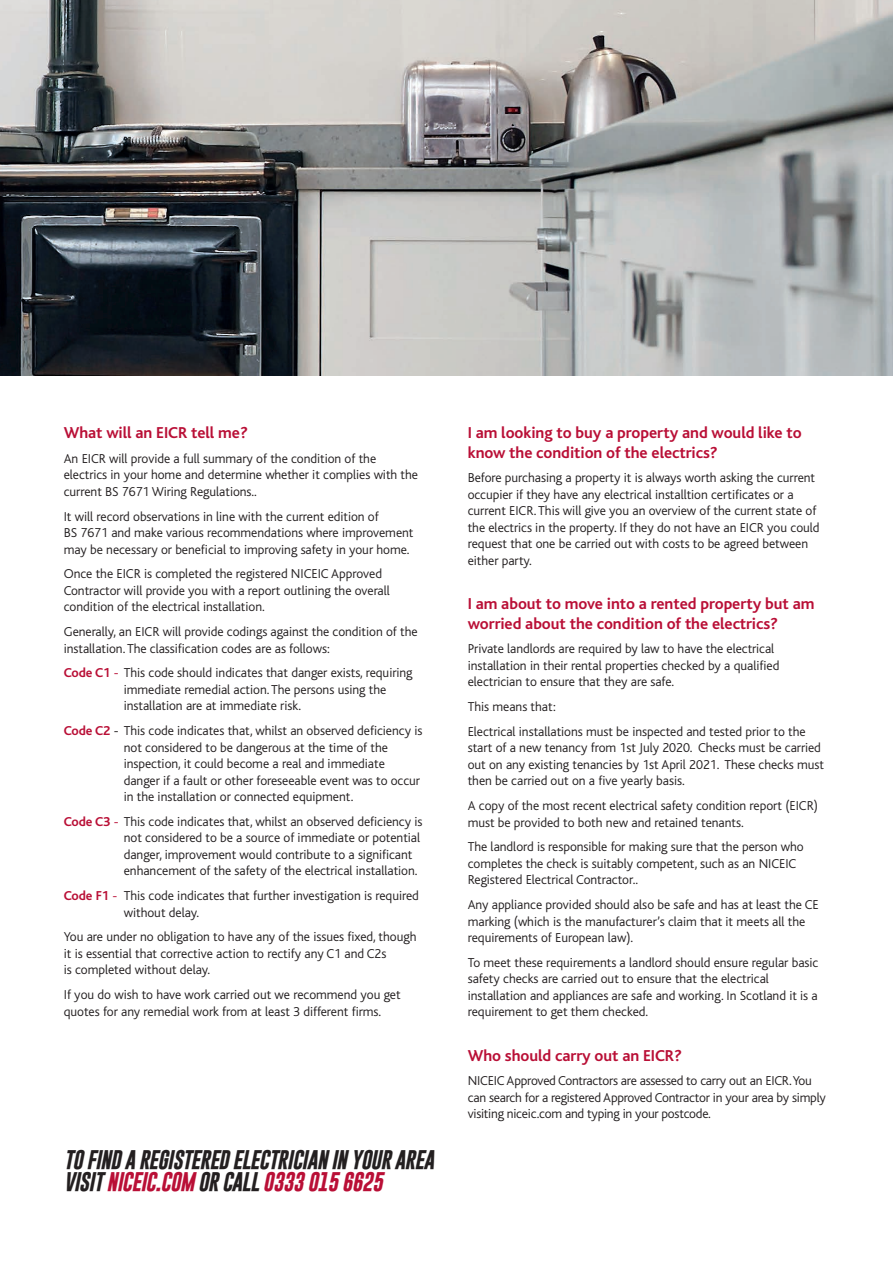
<style>
.page{position:relative;width:893px;height:1263px;background:#fff}
.page>*{position:absolute;margin:0;border:0;box-sizing:border-box;transform-origin:0 0}
.t1{font:italic 700 19.5px "Gobold";letter-spacing:-.03em;color:#231f20}
.t2{font:italic 700 19.5px "Gobold";letter-spacing:-.03em;color:#b90f36}
.t3{font:700 16.5px "Bliss";letter-spacing:-.005em;color:#b90f36}
.t4{font:300 13.5px/16.5px "Bliss";letter-spacing:-.005em;color:#231f20}
.s1{font-weight:700;color:#b90f36}
.s2{color:#b90f36}
.s3{color:#231f20}
</style>
<div class="page">
<img style="left:0;top:0;width:893px;height:375px">
<p class="t3" style="left:64px;top:426px;width:186px">What will an EICR tell me?</p>
<p class="t4" style="left:64px;top:451px;width:314px">An EICR will provide a full summary of the condition of the</p>
<p class="t4" style="left:64px;top:468px;width:356px">electrics in your home and determine whether it complies with the</p>
<p class="t4" style="left:64px;top:484px;width:195px">current BS 7671 Wiring Regulations..</p>
<p class="t4" style="left:64px;top:509px;width:316px">It will record observations in line with the current edition of</p>
<p class="t4" style="left:64px;top:526px;width:351px">BS 7671 and make various recommendations where improvement may be necessary or beneficial to improving safety in your home.</p>
<p class="t4" style="left:64px;top:567px;width:328px">Once the EICR is completed the registered NICEIC Approved<br>Contractor will provide you with a report outlining the overall condition of the electrical installation.</p>
<p class="t4" style="left:64px;top:625px;width:355px">Generally, an EICR will provide codings against the condition of the</p>
<p class="t4" style="left:64px;top:641px;width:267px">installation. The classification codes are as follows:</p>
<p class="t4" style="left:64px;top:666px;width:350px"><span class="s1">Code C1</span> <span class="s2">-</span> This code should indicates that danger exists, requiring</p>
<p class="t4" style="left:124px;top:682px;width:264px">immediate remedial action. The persons using the</p>
<p class="t4" style="left:124px;top:699px;width:179px">installation are at immediate risk.</p>
<p class="t4" style="left:64px;top:724px;width:360px"><span class="s1">Code C2</span> - This code indicates that, whilst an observed deficiency is</p>
<p class="t4" style="left:124px;top:740px;width:266px">not considered to be dangerous at the time of the</p>
<p class="t4" style="left:124px;top:757px;width:263px">inspection, it could become a real and immediate</p>
<p class="t4" style="left:124px;top:773px;width:298px">danger if a fault or other foreseeable event was to occur</p>
<p class="t4" style="left:124px;top:790px;width:231px">in the installation or connected equipment.</p>
<p class="t4" style="left:64px;top:814px;width:360px"><span class="s1">Code C3</span> <span class="s2">-</span> This code indicates that, whilst an observed deficiency is</p>
<p class="t4" style="left:124px;top:831px;width:298px">not considered to be a source of immediate or potential</p>
<p class="t4" style="left:124px;top:847px;width:290px">danger, improvement would contribute to a significant</p>
<p class="t4" style="left:124px;top:864px;width:295px">enhancement of the safety of the electrical installation.</p>
<p class="t4" style="left:124px;top:889px;width:297px;text-indent:-60px"><span class="s1">Code F1</span> <span class="s2">-</span> This code indicates that further investigation is required without delay.</p>
<p class="t4" style="left:64px;top:930px;width:354px">You are under no obligation to have any of the issues fixed, though</p>
<p class="t4" style="left:64px;top:946px;width:324px">it is essential that corrective action to rectify any C1 and C2s</p>
<p class="t4" style="left:64px;top:963px;width:148px">is completed without delay.</p>
<p class="t4" style="left:64px;top:988px;width:338px">If you do wish to have work carried out we recommend you get</p>
<p class="t4" style="left:64px;top:1004px;width:319px">quotes for any remedial work from at least 3 different firms.</p>
<p class="t1" style="left:64px;top:1150px;width:372px">TO FIND A REGISTERED ELECTRICIAN IN YOUR AREA</p>
<p class="t2" style="left:64px;top:1173px;width:320px"><span class="s3">VISIT</span> NICEIC.COM <span class="s3">OR CALL</span> 0333 015 6625</p>
<p class="t3" style="left:468px;top:426px;width:336px">I am looking to buy a property and would like to</p>
<p class="t3" style="left:468px;top:446px;width:251px">know the condition of the electrics?</p>
<p class="t4" style="left:468px;top:471px;width:349px">Before purchasing a property it is always worth asking the current</p>
<p class="t4" style="left:468px;top:487px;width:353px">occupier if they have any electrical installtion certificates or a current EICR. This will give you an overview of the current state of the electrics in the property. If they do not have an EICR you could request that one be carried out with costs to be agreed between either party.</p>
<p class="t3" style="left:468px;top:597px;width:348px">I am about to move into a rented property but am</p>
<p class="t3" style="left:468px;top:617px;width:312px">worried about the condition of the electrics?</p>
<p class="t4" style="left:468px;top:642px;width:313px">Private landlords are required by law to have the electrical installation in their rental properties checked by a qualified electrician to ensure that they are safe.</p>
<p class="t4" style="left:468px;top:700px;width:89px">This means that:</p>
<p class="t4" style="left:468px;top:724px;width:358px">Electrical installations must be inspected and tested prior to the start of a new tenancy from 1st July 2020. Checks must be carried out on any existing tenancies by 1st April 2021. These checks must then be carried out on a five yearly basis.</p>
<p class="t4" style="left:468px;top:799px;width:352px">A copy of the most recent electrical safety condition report (EICR) must be provided to both new and retained tenants.</p>
<p class="t4" style="left:468px;top:840px;width:337px">The landlord is responsible for making sure that the person who completes the check is suitably competent, such as an NICEIC<br>Registered Electrical Contractor..</p>
<p class="t4" style="left:468px;top:898px;width:352px">Any appliance provided should also be safe and has at least the CE</p>
<p class="t4" style="left:468px;top:914px;width:339px">marking (which is the manufacturer’s claim that it meets all the</p>
<p class="t4" style="left:468px;top:931px;width:167px">requirements of European law).</p>
<p class="t4" style="left:468px;top:955px;width:352px">To meet these requirements a landlord should ensure regular basic safety checks are carried out to ensure that the electrical installation and appliances are safe and working. In Scotland it is a requirement to get them checked.</p>
<p class="t3" style="left:468px;top:1049px;width:216px">Who should carry out an EICR?</p>
<p class="t4" style="left:468px;top:1074px;width:360px">NICEIC Approved Contractors are assessed to carry out an EICR. You can search for a registered Approved Contractor in your area by simply visiting niceic.com and typing in your postcode.</p>
</div>
